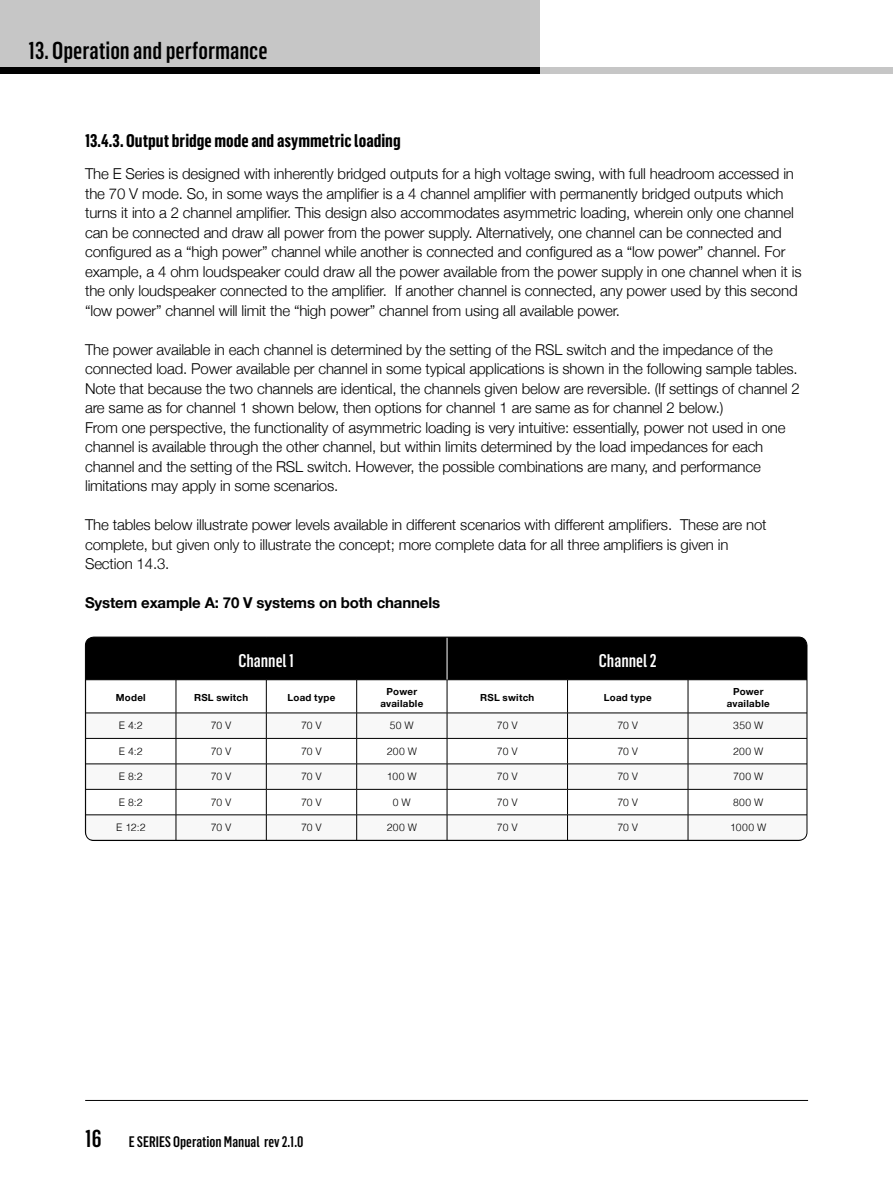
<style>
.page{position:relative;width:893px;height:1191px;background:#fff}
.page>*{position:absolute;margin:0;border:0;box-sizing:border-box;transform-origin:0 0}
.t1{font:500 24px "Flama Condensed";color:#000}
.t2{font:700 18px "Flama Condensed";color:#000}
.t3{font:500 18px "Flama Condensed";color:#fff}
.t4{font:300 15px/19.5px "Helvetica Neue";letter-spacing:-.01em;color:#000}
.t5{font:700 15px "Helvetica Neue";letter-spacing:-.01em;color:#000}
.t6{font:500 15px "Flama Condensed";color:#000}
.t7{font:300 10.35px "Helvetica";letter-spacing:.005em;color:#000}
.t8{font:700 9.75px/11.7px "Helvetica Neue";letter-spacing:.03em;color:#000;text-align:center}
.s1{font-size:24px}
</style>
<div class="page">
<div style="left:0;top:0;width:540px;height:70px;background:#c6c6c6"></div>
<div style="left:0;top:67px;width:540px;height:6px;background:#000"></div>
<hr style="left:85px;top:1100px;width:723px;height:1px;background:#000">
<div style="left:540px;top:67px;width:353px;height:6px;background:#c6c6c6"></div>
<div style="left:86px;top:638px;width:721px;height:41px;background:#000"></div>
<svg style="left:86px;top:713px;width:721px;height:127px"></svg>
<svg style="left:87px;top:739px;width:718px;height:75px"></svg>
<hr style="left:176px;top:680px;width:1px;height:32px;background:#000">
<hr style="left:266px;top:680px;width:1px;height:32px;background:#000">
<hr style="left:356px;top:680px;width:1px;height:32px;background:#000">
<hr style="left:447px;top:680px;width:1px;height:32px;background:#000">
<hr style="left:567px;top:680px;width:1px;height:32px;background:#000">
<hr style="left:688px;top:680px;width:1px;height:32px;background:#000">
<svg style="left:176px;top:713px;width:1px;height:126px"></svg>
<svg style="left:266px;top:713px;width:1px;height:126px"></svg>
<svg style="left:356px;top:713px;width:1px;height:126px"></svg>
<svg style="left:447px;top:713px;width:1px;height:126px"></svg>
<svg style="left:567px;top:713px;width:1px;height:126px"></svg>
<svg style="left:688px;top:713px;width:1px;height:126px"></svg>
<hr style="left:85px;top:637px;width:91px;height:1px;background:#000">
<hr style="left:85px;top:637px;width:1px;height:42px;background:#000">
<hr style="left:85px;top:679px;width:91px;height:1px;background:#000">
<hr style="left:176px;top:679px;width:90px;height:1px;background:#000">
<hr style="left:85px;top:712px;width:91px;height:1px;background:#000">
<hr style="left:176px;top:712px;width:90px;height:1px;background:#000">
<hr style="left:85px;top:738px;width:91px;height:1px;background:#000">
<hr style="left:176px;top:738px;width:90px;height:1px;background:#000">
<hr style="left:85px;top:763px;width:91px;height:1px;background:#000">
<hr style="left:176px;top:763px;width:90px;height:1px;background:#000">
<hr style="left:85px;top:789px;width:91px;height:1px;background:#000">
<hr style="left:176px;top:789px;width:90px;height:1px;background:#000">
<hr style="left:85px;top:814px;width:91px;height:1px;background:#000">
<hr style="left:176px;top:814px;width:90px;height:1px;background:#000">
<hr style="left:85px;top:840px;width:91px;height:1px;background:#000">
<hr style="left:688px;top:637px;width:119px;height:1px;background:#000">
<hr style="left:266px;top:679px;width:91px;height:1px;background:#000">
<hr style="left:357px;top:679px;width:90px;height:1px;background:#000">
<hr style="left:447px;top:679px;width:120px;height:1px;background:#000">
<hr style="left:567px;top:679px;width:121px;height:1px;background:#000">
<hr style="left:688px;top:679px;width:119px;height:1px;background:#000">
<hr style="left:266px;top:712px;width:91px;height:1px;background:#000">
<hr style="left:357px;top:712px;width:90px;height:1px;background:#000">
<hr style="left:447px;top:712px;width:120px;height:1px;background:#000">
<hr style="left:567px;top:712px;width:121px;height:1px;background:#000">
<hr style="left:688px;top:712px;width:119px;height:1px;background:#000">
<hr style="left:266px;top:738px;width:91px;height:1px;background:#000">
<hr style="left:357px;top:738px;width:90px;height:1px;background:#000">
<hr style="left:447px;top:738px;width:120px;height:1px;background:#000">
<hr style="left:567px;top:738px;width:121px;height:1px;background:#000">
<hr style="left:688px;top:738px;width:119px;height:1px;background:#000">
<hr style="left:266px;top:763px;width:91px;height:1px;background:#000">
<hr style="left:357px;top:763px;width:90px;height:1px;background:#000">
<hr style="left:447px;top:763px;width:120px;height:1px;background:#000">
<hr style="left:567px;top:763px;width:121px;height:1px;background:#000">
<hr style="left:688px;top:763px;width:119px;height:1px;background:#000">
<hr style="left:266px;top:789px;width:91px;height:1px;background:#000">
<hr style="left:357px;top:789px;width:90px;height:1px;background:#000">
<hr style="left:447px;top:789px;width:120px;height:1px;background:#000">
<hr style="left:567px;top:789px;width:121px;height:1px;background:#000">
<hr style="left:688px;top:789px;width:119px;height:1px;background:#000">
<hr style="left:266px;top:814px;width:91px;height:1px;background:#000">
<hr style="left:357px;top:814px;width:90px;height:1px;background:#000">
<hr style="left:447px;top:814px;width:120px;height:1px;background:#000">
<hr style="left:567px;top:814px;width:121px;height:1px;background:#000">
<hr style="left:688px;top:814px;width:119px;height:1px;background:#000">
<hr style="left:688px;top:840px;width:119px;height:1px;background:#000">
<hr style="left:447px;top:637px;width:1px;height:42px;background:#fff">
<div style="left:85px;top:636px;width:722px;height:205px;border:1px solid #000;border-radius:9px"></div>
<h1 class="t1" style="left:28px;top:36px;width:241px">13. Operation and performance</h1>
<p class="t2" style="left:85px;top:129px;width:317px">13.4.3. Output bridge mode and asymmetric loading</p>
<p class="t4" style="left:85px;top:164px;width:718px">The E Series is designed with inherently bridged outputs for a high voltage swing, with full headroom accessed in the 70 V mode. So, in some ways the amplifier is a 4 channel amplifier with permanently bridged outputs which turns it into a 2 channel amplifier. This design also accommodates asymmetric loading, wherein only one channel can be connected and draw all power from the power supply. Alternatively, one channel can be connected and configured as a “high power” channel while another is connected and configured as a “low power” channel. For example, a 4 ohm loudspeaker could draw all the power available from the power supply in one channel when it is the only loudspeaker connected to the amplifier. If another channel is connected, any power used by this second “low power” channel will limit the “high power” channel from using all available power.</p>
<p class="t4" style="left:85px;top:339px;width:716px">The power available in each channel is determined by the setting of the RSL switch and the impedance of the connected load. Power available per channel in some typical applications is shown in the following sample tables.<br>Note that because the two channels are identical, the channels given below are reversible. (If settings of channel 2 are same as for channel 1 shown below, then options for channel 1 are same as for channel 2 below.)<br>From one perspective, the functionality of asymmetric loading is very intuitive: essentially, power not used in one channel is available through the other channel, but within limits determined by the load impedances for each channel and the setting of the RSL switch. However, the possible combinations are many, and performance limitations may apply in some scenarios.</p>
<p class="t4" style="left:85px;top:515px;width:683px">The tables below illustrate power levels available in different scenarios with different amplifiers. These are not complete, but given only to illustrate the concept; more complete data for all three amplifiers is given in<br>Section 14.3.</p>
<p class="t5" style="left:85px;top:593px;width:357px">System example A: 70 V systems on both channels</p>
<p class="t3" style="left:238px;top:649px;width:57px">Channel 1</p>
<p class="t3" style="left:599px;top:649px;width:59px">Channel 2</p>
<p class="t8" style="left:116px;top:691px;width:31px">Model</p>
<p class="t8" style="left:194px;top:691px;width:56px">RSL switch</p>
<p class="t8" style="left:288px;top:691px;width:49px">Load type</p>
<p class="t8" style="left:380px;top:685px;width:44px">Power available</p>
<p class="t8" style="left:480px;top:691px;width:56px">RSL switch</p>
<p class="t8" style="left:604px;top:691px;width:49px">Load type</p>
<p class="t8" style="left:727px;top:685px;width:44px">Power available</p>
<p class="t7" style="left:119px;top:719px;width:25px">E 4:2</p>
<p class="t7" style="left:211px;top:719px;width:22px">70 V</p>
<p class="t7" style="left:301px;top:719px;width:22px">70 V</p>
<p class="t7" style="left:390px;top:719px;width:26px">50 W</p>
<p class="t7" style="left:497px;top:719px;width:22px">70 V</p>
<p class="t7" style="left:617px;top:719px;width:22px">70 V</p>
<p class="t7" style="left:733px;top:719px;width:32px">350 W</p>
<p class="t7" style="left:119px;top:744px;width:25px">E 4:2</p>
<p class="t7" style="left:211px;top:744px;width:22px">70 V</p>
<p class="t7" style="left:301px;top:744px;width:22px">70 V</p>
<p class="t7" style="left:387px;top:744px;width:32px">200 W</p>
<p class="t7" style="left:497px;top:744px;width:22px">70 V</p>
<p class="t7" style="left:617px;top:744px;width:22px">70 V</p>
<p class="t7" style="left:733px;top:744px;width:32px">200 W</p>
<p class="t7" style="left:119px;top:770px;width:25px">E 8:2</p>
<p class="t7" style="left:211px;top:770px;width:22px">70 V</p>
<p class="t7" style="left:301px;top:770px;width:22px">70 V</p>
<p class="t7" style="left:387px;top:770px;width:31px">100 W</p>
<p class="t7" style="left:497px;top:770px;width:22px">70 V</p>
<p class="t7" style="left:617px;top:770px;width:22px">70 V</p>
<p class="t7" style="left:733px;top:770px;width:32px">700 W</p>
<p class="t7" style="left:119px;top:795px;width:25px">E 8:2</p>
<p class="t7" style="left:211px;top:795px;width:22px">70 V</p>
<p class="t7" style="left:301px;top:795px;width:22px">70 V</p>
<p class="t7" style="left:393px;top:795px;width:19px">0 W</p>
<p class="t7" style="left:497px;top:795px;width:22px">70 V</p>
<p class="t7" style="left:617px;top:795px;width:22px">70 V</p>
<p class="t7" style="left:733px;top:795px;width:32px">800 W</p>
<p class="t7" style="left:116px;top:821px;width:31px">E 12:2</p>
<p class="t7" style="left:211px;top:821px;width:22px">70 V</p>
<p class="t7" style="left:301px;top:821px;width:22px">70 V</p>
<p class="t7" style="left:387px;top:821px;width:32px">200 W</p>
<p class="t7" style="left:497px;top:821px;width:22px">70 V</p>
<p class="t7" style="left:617px;top:821px;width:22px">70 V</p>
<p class="t7" style="left:730px;top:821px;width:38px">1000 W</p>
<p class="t6" style="left:85px;top:1131px;width:220px"><span class="s1">16</span> E SERIES Operation Manual rev 2.1.0</p>
</div>
